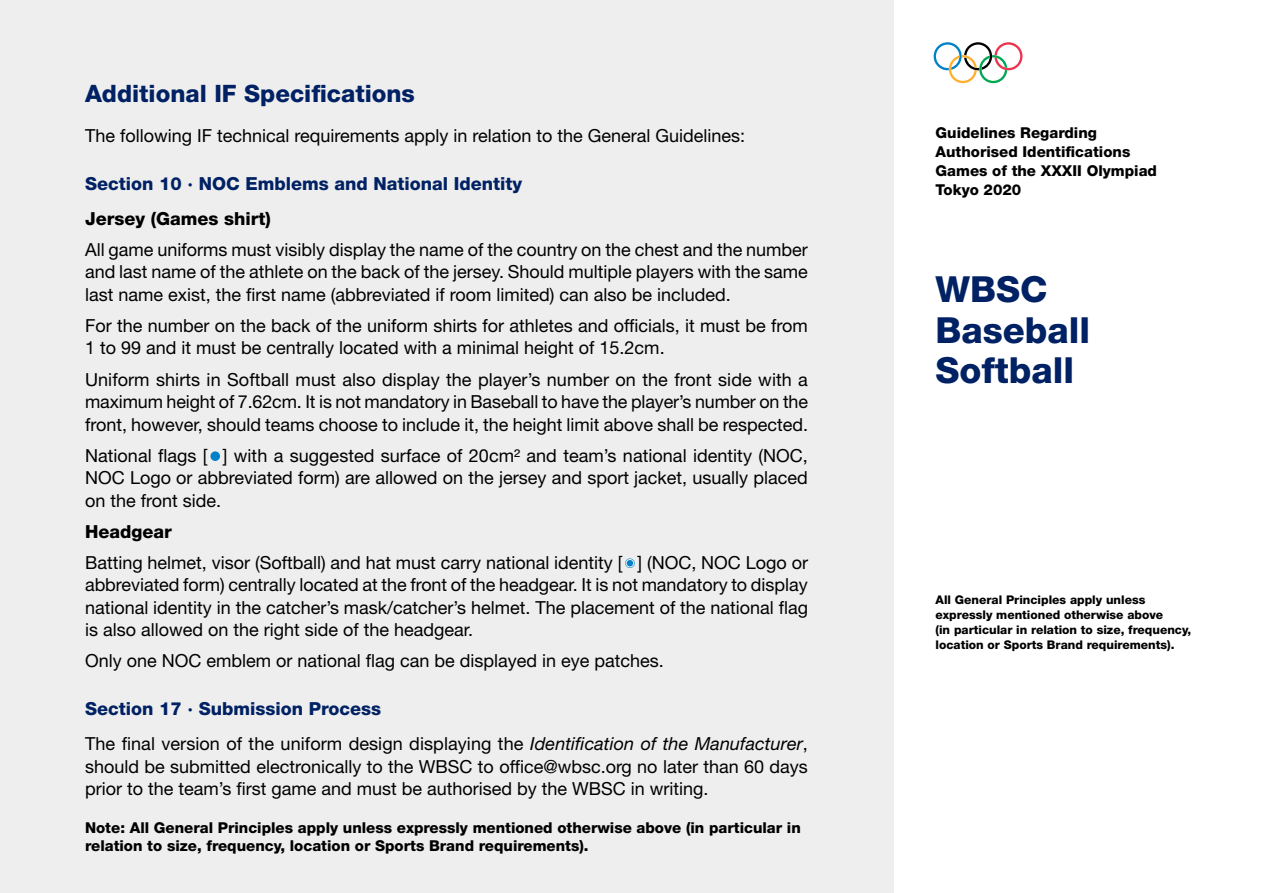
<style>
.page{position:relative;width:1263px;height:893px;background:#fff}
.page>*{position:absolute;margin:0;border:0;box-sizing:border-box;transform-origin:0 0}
.t1{font:800 36px/40.5px "Helvetica Neue LT Std";color:#002163}
.Text_Title{font:800 24px "Helvetica Neue LT Std";color:#002163}
.Text{font:18px/22.5px "Helvetica Neue LT Std";color:#000;text-align:justify}
.Text_Subtitle{font:800 18px "Helvetica Neue LT Std";color:#002163}
.Text-2{font:800 18px "Helvetica Neue LT Std";color:#000}
.Base{font:800 15px/18.8px "Helvetica Neue LT Std";color:#000}
.Note{font:800 12px/15px "Helvetica Neue LT Std";color:#000}
.s1{font-style:italic}
</style>
<div class="page">
<div style="left:0;top:0;width:893px;height:893px;background:#eee"></div>
<svg style="left:934px;top:42px;width:88px;height:41px"></svg>
<div style="left:210px;top:451px;width:10px;height:10px;background:#0081c8;border-radius:50%"></div>
<svg style="left:625px;top:558px;width:10px;height:10px"></svg>
<p class="Text_Title" style="left:85px;top:79px;width:331px">Additional IF Specifications</p>
<p class="Text" style="left:85px;top:124px;width:662px">The following IF technical requirements apply in relation to the General Guidelines:</p>
<p class="Text_Subtitle" style="left:85px;top:173px;width:439px">Section 10 · NOC Emblems and National Identity</p>
<p class="Text-2" style="left:85px;top:208px;width:187px">Jersey (Games shirt)</p>
<p class="Text" style="left:85px;top:238px;width:724px">All game uniforms must visibly display the name of the country on the chest and the number and last name of the athlete on the back of the jersey. Should multiple players with the same last name exist, the first name (abbreviated if room limited) can also be included.</p>
<p class="Text" style="left:85px;top:314px;width:724px">For the number on the back of the uniform shirts for athletes and officials, it must be from<br>1 to 99 and it must be centrally located with a minimal height of 15.2cm.</p>
<p class="Text" style="left:85px;top:368px;width:724px">Uniform shirts in Softball must also display the player’s number on the front side with a maximum height of 7.62cm. It is not mandatory in Baseball to have the player’s number on the front, however, should teams choose to include it, the height limit above shall be respected.</p>
<p class="Text" style="left:85px;top:444px;width:724px">National flags [ ] with a suggested surface of 20cm2 and team’s national identity (NOC, NOC Logo or abbreviated form) are allowed on the jersey and sport jacket, usually placed on the front side.</p>
<p class="Text-2" style="left:85px;top:520px;width:88px">Headgear</p>
<p class="Text" style="left:85px;top:551px;width:724px">Batting helmet, visor (Softball) and hat must carry national identity [ ] (NOC, NOC Logo or abbreviated form) centrally located at the front of the headgear. It is not mandatory to display national identity in the catcher’s mask/catcher’s helmet. The placement of the national flag is also allowed on the right side of the headgear.</p>
<p class="Text" style="left:85px;top:649px;width:580px">Only one NOC emblem or national flag can be displayed in eye patches.</p>
<p class="Text_Subtitle" style="left:85px;top:698px;width:298px">Section 17 · Submission Process</p>
<p class="Text" style="left:85px;top:732px;width:724px">The final version of the uniform design displaying the <span class="s1">Identification of the Manufacturer</span>, should be submitted electronically to the WBSC to office@wbsc.org no later than 60 days prior to the team’s first game and must be authorised by the WBSC in writing.</p>
<p class="Base" style="left:85px;top:818px;width:717px">Note: All General Principles apply unless expressly mentioned otherwise above (in particular in relation to size, frequency, location or Sports Brand requirements).</p>
<p class="Base" style="left:935px;top:124px;width:223px">Guidelines Regarding<br>Authorised Identifications<br>Games of the XXXII Olympiad<br>Tokyo 2020</p>
<h1 class="t1" style="left:935px;top:269px;width:156px">WBSC<br>Baseball<br>Softball</h1>
<p class="Note" style="left:935px;top:592px;width:257px">All General Principles apply unless expressly mentioned otherwise above<br>(in particular in relation to size, frequency, location or Sports Brand requirements).</p>
</div>
